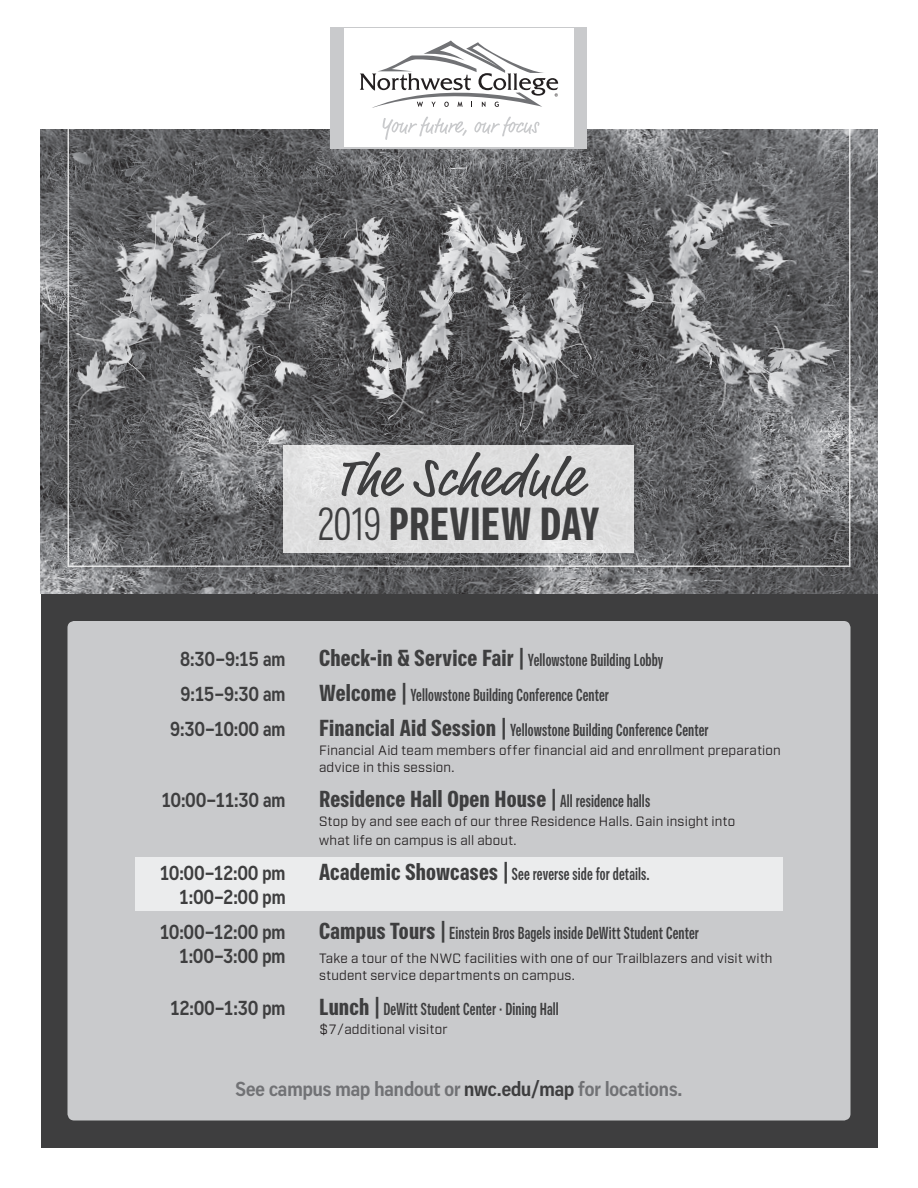
<style>
.page{position:relative;width:918px;height:1188px;background:#fff}
.page>*{position:absolute;margin:0;border:0;box-sizing:border-box;transform-origin:0 0}
.t1{font:54px "Market Pro";letter-spacing:-.005em;color:#3e3e3f}
.t2{font:900 48px "Vito Compressed";letter-spacing:.005em;color:#3e3e3f}
.t3{font:900 24px "Vito Compressed";letter-spacing:.01em;color:#3e3e3f;scale:1.1 1}
.t4{font:700 21px/35px "Vito Condensed";letter-spacing:.005em;color:#3e3e3f;text-align:right;scale:.9 1}
.t5{font:700 21px "Vito Condensed";color:#717275}
.t6{font:700 18px "Vito Compressed";letter-spacing:.01em;color:#3e3e3f;scale:.9 1}
.t7{font:13.5px/17.7px "Industry";letter-spacing:.01em;color:#231f20}
.s1{font-weight:400}
.s2{font-weight:900;font-size:24px}
.s3{font-size:24px}
.s4{font-weight:700}
.s5{font-weight:700;font-size:18px}
.s6{color:#3e3e3f}
</style>
<div class="page">
<div style="left:41px;top:594px;width:837px;height:554px;background:#3e3e3f"></div>
<img style="left:41px;top:129px;width:837px;height:465px">
<svg style="left:67px;top:27px;width:784px;height:541px"></svg>
<div style="left:331px;top:27px;width:256px;height:121px;background:#c9cacc"></div>
<div style="left:344px;top:29px;width:230px;height:118px;background:#fff"></div>
<svg style="left:383px;top:117px;width:156px;height:23px"></svg>
<svg style="left:360px;top:40px;width:198px;height:68px"></svg>
<div style="left:68px;top:621px;width:782px;height:499px;background:#c9cacc;border-radius:7px"></div>
<div style="left:135px;top:857px;width:648px;height:54px;background:#ebeced"></div>
<div style="left:284px;top:446px;width:350px;height:108px;background:#dedede"></div>
<h1 class="t1" style="left:336px;top:441px;width:248px">The Schedule</h1>
<h2 class="t2" style="left:318px;top:497px;width:283px"><span class="s1">2019</span> PREVIEW DAY</h2>
<h3 class="t4" style="left:180px;top:641px;width:118px">8:30–9:15 am</h3>
<h3 class="t6" style="left:319px;top:650px;width:384px"><span class="s2">Check-in &amp; Service Fair</span> <span class="s3">|</span> Yellowstone Building Lobby</h3>
<h3 class="t4" style="left:180px;top:676px;width:118px">9:15–9:30 am</h3>
<h3 class="t6" style="left:319px;top:685px;width:324px"><span class="s2">Welcome</span> <span class="s3">|</span> Yellowstone Building Conference Center</h3>
<h3 class="t4" style="left:170px;top:711px;width:130px">9:30–10:00 am</h3>
<h3 class="t6" style="left:319px;top:720px;width:434px"><span class="s2">Financial Aid Session</span> <span class="s3">|</span> Yellowstone Building Conference Center</h3>
<p class="t7" style="left:319px;top:742px;width:463px">Financial Aid team members offer financial aid and enrollment preparation advice in this session.</p>
<h3 class="t4" style="left:161px;top:783px;width:140px">10:00–11:30 am</h3>
<h3 class="t3" style="left:319px;top:786px;width:302px">Residence Hall Open House <span class="s4">|</span> <span class="s5">All residence halls</span></h3>
<p class="t7" style="left:319px;top:812px;width:418px;line-height:18.9px">Stop by and see each of our three Residence Halls. Gain insight into what life on campus is all about.</p>
<h3 class="t4" style="left:159px;top:855px;width:141px">10:00–12:00 pm</h3>
<h3 class="t6" style="left:319px;top:864px;width:369px"><span class="s2">Academic Showcases</span> <span class="s3">|</span> See reverse side for details.</h3>
<h3 class="t4" style="left:159px;top:879px;width:142px">1:00–2:00 pm<br>10:00–12:00 pm</h3>
<h3 class="t6" style="left:319px;top:923px;width:424px"><span class="s2">Campus Tours</span> <span class="s3">|</span> Einstein Bros Bagels inside DeWitt Student Center</h3>
<h3 class="t4" style="left:179px;top:938px;width:120px">1:00–3:00 pm</h3>
<p class="t7" style="left:319px;top:949px;width:455px">Take a tour of the NWC facilities with one of our Trailblazers and visit with student service departments on campus.</p>
<h3 class="t4" style="left:170px;top:990px;width:130px">12:00–1:30 pm</h3>
<h3 class="t6" style="left:319px;top:999px;width:268px"><span class="s2">Lunch</span> <span class="s3">|</span> DeWitt Student Center · Dining Hall</h3>
<p class="t7" style="left:320px;top:1021px;width:129px">$7/additional visitor</p>
<h3 class="t5" style="left:235px;top:1076px;width:449px">See campus map handout or <span class="s6">nwc.edu/map</span> for locations.</h3>
</div>
